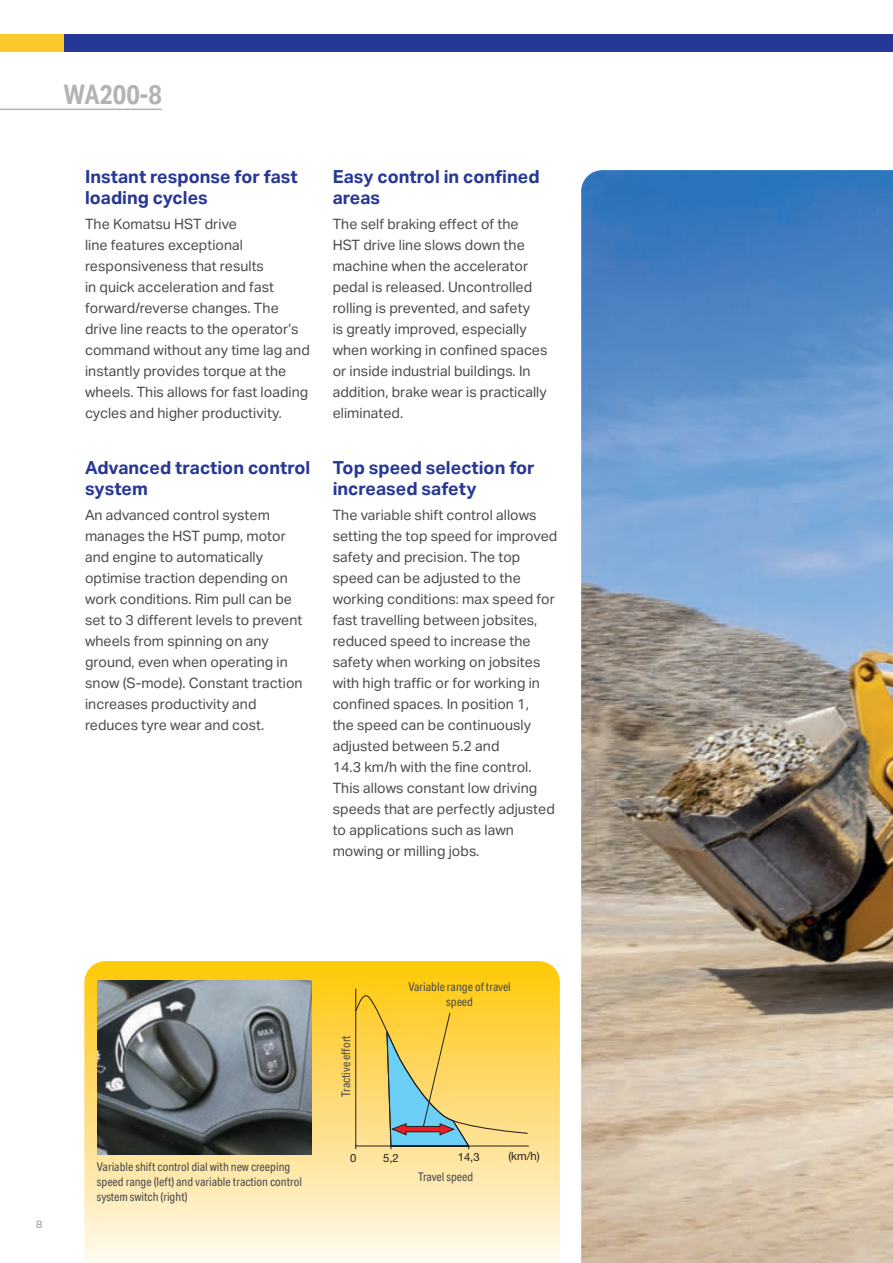
<style>
.page{position:relative;width:893px;height:1263px;background:#fff}
.page>*{position:absolute;margin:0;border:0;box-sizing:border-box;transform-origin:0 0}
.t1{font:700 27px "Aktiv Grotesk Cd";color:#b2b3b7}
.t2{font:700 18px/21px "Aktiv Grotesk";color:#263895}
.t3{font:14.25px/21px "Aktiv Grotesk";color:#4b4c4d}
.t4{font:12px/15px "Aktiv Grotesk Cd";color:#4b4c4d;text-align:center}
.t5{font:11.25px "Helvetica Neue LT Pro";color:#231f20}
.t6{font:10.5px "Aktiv Grotesk";color:#939598}
</style>
<div class="page">
<img style="left:581px;top:170px;width:312px;height:1093px">
<svg style="left:84px;top:961px;width:476px;height:302px"></svg>
<svg style="left:355px;top:989px;width:174px;height:161px"></svg>
<img style="left:98px;top:980px;width:214px;height:174px">
<hr style="left:0;top:109px;width:162px;height:1px;background:#b2b3b7">
<div style="left:0;top:34px;width:143px;height:17px;background:#fec92d"></div>
<div style="left:64px;top:34px;width:829px;height:17px;background:#263895"></div>
<h1 class="t1" style="left:64px;top:79px;width:100px">WA200-8</h1>
<p class="t2" style="left:85px;top:166px;width:214px">Instant response for fast loading cycles</p>
<p class="t3" style="left:85px;top:214px;width:226px">The Komatsu HST drive<br>line features exceptional responsiveness that results<br>in quick acceleration and fast forward/reverse changes. The drive line reacts to the operator’s command without any time lag and instantly provides torque at the wheels. This allows for fast loading cycles and higher productivity.</p>
<p class="t2" style="left:85px;top:457px;width:227px">Advanced traction control system</p>
<p class="t3" style="left:85px;top:504px;width:219px">An advanced control system manages the HST pump, motor and engine to automatically optimise traction depending on work conditions. Rim pull can be set to 3 different levels to prevent wheels from spinning on any ground, even when operating in snow (S-mode). Constant traction increases productivity and reduces tyre wear and cost.</p>
<p class="t2" style="left:333px;top:166px;width:208px">Easy control in confined areas</p>
<p class="t3" style="left:333px;top:214px;width:216px">The self braking effect of the<br>HST drive line slows down the machine when the accelerator pedal is released. Uncontrolled rolling is prevented, and safety<br>is greatly improved, especially when working in confined spaces or inside industrial buildings. In addition, brake wear is practically eliminated.</p>
<p class="t2" style="left:333px;top:457px;width:204px">Top speed selection for increased safety</p>
<p class="t3" style="left:333px;top:504px;width:226px">The variable shift control allows setting the top speed for improved safety and precision. The top speed can be adjusted to the working conditions: max speed for fast travelling between jobsites, reduced speed to increase the safety when working on jobsites with high traffic or for working in confined spaces. In position 1,<br>the speed can be continuously adjusted between 5.2 and<br>14.3 km/h with the fine control.<br>This allows constant low driving speeds that are perfectly adjusted to applications such as lawn mowing or milling jobs.</p>
<p class="t6" style="left:36px;top:1218px;width:8px">8</p>
<p class="t4" style="left:97px;top:1160px;width:207px;text-align:left">Variable shift control dial with new creeping speed range (left) and variable traction control system switch (right)</p>
<p class="t4" style="left:339px;top:1097px;width:63px;rotate:-90deg">Tractive effort</p>
<p class="t4" style="left:408px;top:979px;width:104px">Variable range of travel speed</p>
<p class="t5" style="left:350px;top:1151px;width:8px">0</p>
<p class="t5" style="left:383px;top:1151px;width:17px">5,2</p>
<p class="t5" style="left:458px;top:1150px;width:23px">14,3</p>
<p class="t5" style="left:508px;top:1149px;width:33px">(km/h)</p>
<p class="t4" style="left:418px;top:1170px;width:57px">Travel speed</p>
</div>
